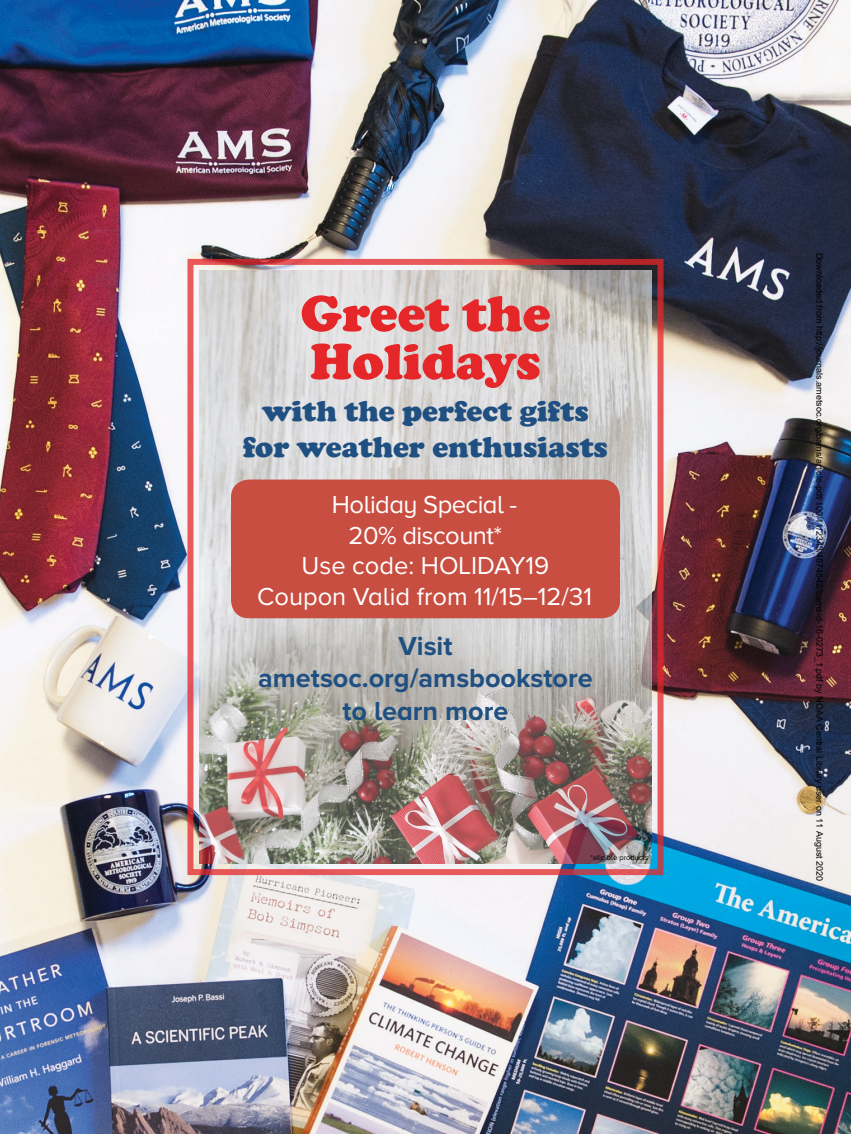
<style>
.page{position:relative;width:851px;height:1134px;background:#fff}
.page>*{position:absolute;margin:0;border:0;box-sizing:border-box;transform-origin:0 0}
.t1{font:900 52.5px/48px "Cooper";color:#e5272a}
.t2{font:900 30px/36px "Cooper";color:#1f5081;text-align:center}
.t3{font:700 27px/32.4px "Proxima Nova";color:#1f5081;text-align:center}
.t4{font:25.5px/30.6px "Proxima Nova A";color:#fff;text-align:center}
.t5{font:9px "Arial";color:#000}
.t6{font:7.5px "Proxima Nova A";color:#000}
.s1{font-family:"Proxima Nova A"}
</style>
<div class="page">
<img style="left:0;top:0;width:850px;height:1134px">
<img style="left:184px;top:256px;width:482px;height:622px">
<div style="left:231px;top:480px;width:389px;height:138px;background:#c84e41;border-radius:18px"></div>
<p class="t1" style="left:300px;top:290px;width:251px">Greet the<br>Holidays</p>
<p class="t2" style="left:243px;top:393px;width:366px">with the perfect gifts for weather enthusiasts</p>
<p class="t4" style="left:257px;top:489px;width:336px">Holiday Special -<br>20% discount*<br>Use code: HOLIDAY19<br>Coupon Valid from 11/15–12/31</p>
<p class="t3" style="left:258px;top:630px;width:336px"><span class="s1">Visit </span>ametsoc.org/amsbookstore <span class="s1">to learn more</span></p>
<p class="t6" style="left:590px;top:853px;width:59px">*eligible products</p>
<p class="t5" style="left:823px;top:253px;width:630px;rotate:90deg">Downloaded from http://journals.ametsoc.org/bams/article-pdf/100/11/2343/4874542/bams-d-16-0273_1.pdf by NOAA Central Library user on 11 August 2020</p>
</div>
